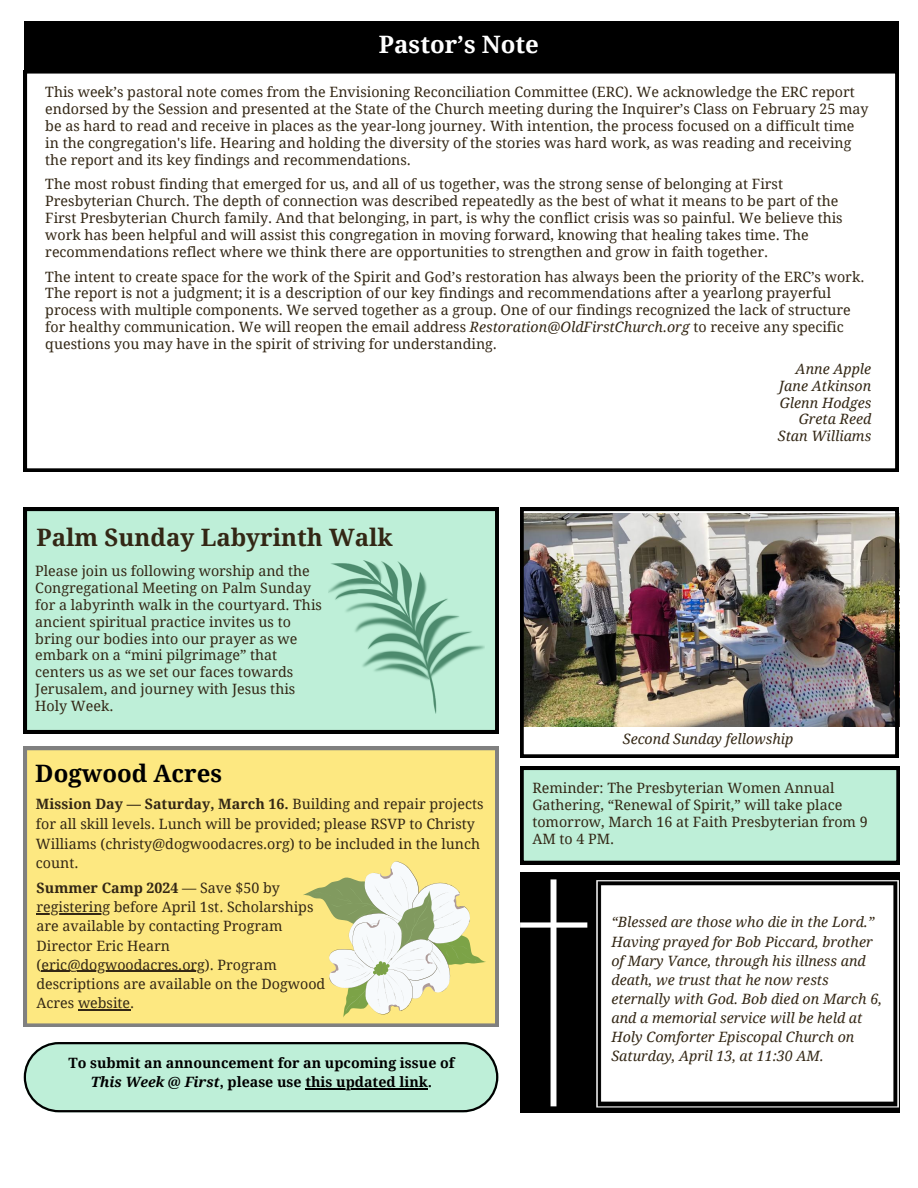
<style>
.page{position:relative;width:918px;height:1188px;background:#fff}
.page>*{position:absolute;margin:0;border:0;box-sizing:border-box;transform-origin:0 0}
.t1{font:700 24px "Droid Serif";color:#332715}
.t2{font:700 24px "Droid Serif";color:#000}
.t3{font:700 24px "Droid Serif";color:#fff}
.t4{font:14.25px/17px "Droid Serif";color:#332715}
.t5{font:italic 14.25px/19.2px "Droid Serif";color:#332715}
.t6{font:700 14.25px/19px "Droid Serif";color:#000;text-align:center}
.s1{font-style:italic}
.s2{font-weight:700}
</style>
<div class="page">
<div style="left:24px;top:21px;width:874px;height:49px;background:#000"></div>
<svg style="left:24px;top:1042px;width:474px;height:70px;background:#b3dfca"></svg>
<hr style="left:305px;top:1088px;width:123px;height:1px;background:#000">
<img style="left:520px;top:872px;width:380px;height:241px">
<div style="left:24px;top:747px;width:474px;height:280px;background:#fde881"></div>
<svg style="left:303px;top:861px;width:183px;height:157px"></svg>
<div style="left:24px;top:508px;width:474px;height:225px;background:#beefd8"></div>
<img style="left:329px;top:561px;width:155px;height:153px">
<svg style="left:520px;top:767px;width:380px;height:97px;background:#aedac5"></svg>
<img style="left:520px;top:508px;width:378px;height:249px">
<hr style="left:37px;top:913px;width:73px;height:2px;background:#332715">
<hr style="left:41px;top:971px;width:164px;height:1px;background:#332715">
<hr style="left:78px;top:1009px;width:52px;height:1px;background:#332715">
<svg style="left:24px;top:70px;width:874px;height:402px"></svg>
<h1 class="t3" style="left:379px;top:31px;width:162px">Pastor’s Note</h1>
<p class="t4" style="left:45px;top:84px;width:825px">This week’s pastoral note comes from the Envisioning Reconciliation Committee (ERC). We acknowledge the ERC report endorsed by the Session and presented at the State of the Church meeting during the Inquirer’s Class on February 25 may be as hard to read and receive in places as the year-long journey. With intention, the process focused on a difficult time in the congregation's life. Hearing and holding the diversity of the stories was hard work, as was reading and receiving the report and its key findings and recommendations.</p>
<p class="t4" style="left:45px;top:176px;width:799px">The most robust finding that emerged for us, and all of us together, was the strong sense of belonging at First Presbyterian Church. The depth of connection was described repeatedly as the best of what it means to be part of the First Presbyterian Church family. And that belonging, in part, is why the conflict crisis was so painful. We believe this work has been helpful and will assist this congregation in moving forward, knowing that healing takes time. The recommendations reflect where we think there are opportunities to strengthen and grow in faith together.</p>
<p class="t4" style="left:45px;top:268px;width:821px">The intent to create space for the work of the Spirit and God’s restoration has always been the priority of the ERC’s work.<br>The report is not a judgment; it is a description of our key findings and recommendations after a yearlong prayerful process with multiple components. We served together as a group. One of our findings recognized the lack of structure for healthy communication. We will reopen the email address <span class="s1">Restoration@OldFirstChurch.org</span> to receive any specific questions you may have in the spirit of striving for understanding.</p>
<p class="t5" style="left:778px;top:360px;width:95px;line-height:17px;text-align:right">Anne Apple<br>Jane Atkinson<br>Glenn Hodges<br>Greta Reed<br>Stan Williams</p>
<h1 class="t1" style="left:37px;top:524px;width:358px">Palm Sunday Labyrinth Walk</h1>
<p class="t4" style="left:35px;top:563px;width:288px">Please join us following worship and the Congregational Meeting on Palm Sunday for a labyrinth walk in the courtyard. This ancient spiritual practice invites us to bring our bodies into our prayer as we embark on a “mini pilgrimage” that centers us as we set our faces towards Jerusalem, and journey with Jesus this Holy Week.</p>
<h1 class="t2" style="left:35px;top:760px;width:188px">Dogwood Acres</h1>
<p class="t4" style="left:36px;top:795px;width:449px;line-height:19.6px"><span class="s2">Mission Day — Saturday, March 16.</span> Building and repair projects for all skill levels. Lunch will be provided; please RSVP to Christy Williams (christy@dogwoodacres.org) to be included in the lunch count.</p>
<p class="t4" style="left:37px;top:879px;width:290px;line-height:19.2px"><span class="s2">Summer Camp 2024</span> — Save $50 by registering before April 1st. Scholarships are available by contacting Program<br>Director Eric Hearn (eric@dogwoodacres.org). Program descriptions are available on the Dogwood<br>Acres website.</p>
<p class="t6" style="left:68px;top:1054px;width:388px">To submit an announcement for an upcoming issue of<br><span class="s1">This Week @ First</span>, please use this updated link.</p>
<p class="t5" style="left:623px;top:729px;width:172px">Second Sunday fellowship</p>
<p class="t4" style="left:532px;top:780px;width:337px">Reminder: The Presbyterian Women Annual Gathering, “Renewal of Spirit,” will take place tomorrow, March 16 at Faith Presbyterian from 9<br>AM to 4 PM.</p>
<p class="t5" style="left:611px;top:913px;width:272px">“Blessed are those who die in the Lord.” Having prayed for Bob Piccard, brother of Mary Vance, through his illness and death, we trust that he now rests eternally with God. Bob died on March 6, and a memorial service will be held at Holy Comforter Episcopal Church on Saturday, April 13, at 11:30 AM.</p>
</div>
